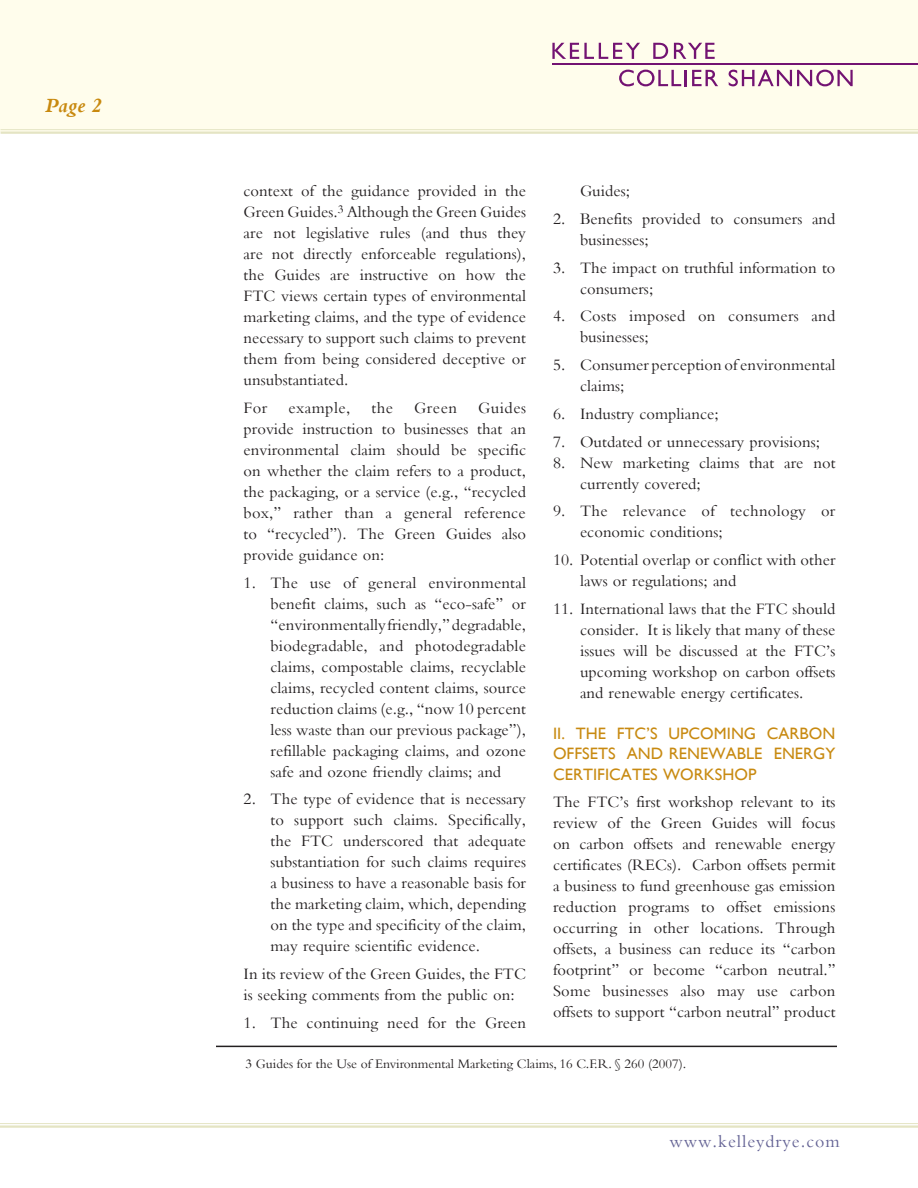
<style>
.page{position:relative;width:918px;height:1188px;background:#fff}
.page>*{position:absolute;margin:0;border:0;box-sizing:border-box;transform-origin:0 0}
.t1{font:italic 700 21px "Bembo";color:#c8890e}
.t2{font:18px "Bembo";letter-spacing:.055em;color:#636294}
.body{font:16.5px/21px "Bembo";letter-spacing:.005em;color:#231f20}
._1st_body{font:16.5px/21px "Bembo";letter-spacing:.005em;color:#231f20;text-align:justify}
._1st_body-2{font:16.5px/20.4px "Gill Sans";letter-spacing:.005em;color:#c88a11;text-align:justify}
.body-2{font:16.5px "Bembo";letter-spacing:.03em;color:#231f20}
.t3{font:13.5px "Bembo";color:#231f20}
</style>
<div class="page">
<div style="left:1px;top:0;width:917px;height:132px;background:#fffdec"></div>
<hr style="left:1px;top:129px;width:917px;height:1px;background:#e4e4c3">
<hr style="left:1px;top:132px;width:917px;height:2px;background:#e4e4c3">
<hr style="left:0;top:1123px;width:918px;height:1px;background:#e4e4c3">
<hr style="left:0;top:1125px;width:918px;height:3px;background:#e4e4c3">
<svg style="left:552px;top:43px;width:88px;height:16px"></svg>
<svg style="left:653px;top:43px;width:15px;height:16px"></svg>
<svg style="left:674px;top:43px;width:41px;height:16px"></svg>
<hr style="left:552px;top:63px;width:366px;height:2px;background:#731372">
<svg style="left:619px;top:70px;width:99px;height:16px"></svg>
<svg style="left:729px;top:70px;width:124px;height:16px"></svg>
<hr style="left:216px;top:1046px;width:621px;height:1px;background:#231f20">
<p class="t1" style="left:45px;top:93px;width:58px">Page 2</p>
<p class="_1st_body" style="left:244px;top:180px;width:284px">context of the guidance provided in the Green Guides.<sup>3</sup> Although the Green Guides are not legislative rules (and thus they are not directly enforceable regulations), the Guides are instructive on how the FTC views certain types of environmental marketing claims, and the type of evidence necessary to support such claims to prevent them from being considered deceptive or unsubstantiated.</p>
<p class="body" style="left:244px;top:397px;width:25px">For</p>
<p class="body-2" style="left:288px;top:398px;width:63px">example,</p>
<p class="body" style="left:372px;top:397px;width:23px">the</p>
<p class="body" style="left:414px;top:397px;width:44px">Green</p>
<p class="body" style="left:580px;top:180px;width:52px">Guides;</p>
<p class="body" style="left:580px;top:208px;width:257px;text-indent:-27px">2. Benefits provided to consumers and businesses;</p>
<p class="body" style="left:580px;top:257px;width:257px;text-indent:-27px">3. The impact on truthful information to consumers;</p>
<p class="body" style="left:580px;top:305px;width:257px;text-indent:-27px">4. Costs imposed on consumers and businesses;</p>
<p class="body" style="left:580px;top:354px;width:257px;text-indent:-27px">5. Consumer perception of environmental claims;</p>
<p class="body" style="left:553px;top:403px;width:167px">6. Industry compliance;</p>
<p class="body" style="left:553px;top:431px;width:269px">7. Outdated or unnecessary provisions;</p>
<p class="body" style="left:580px;top:452px;width:257px;text-indent:-27px">8. New marketing claims that are not currently covered;</p>
<p class="body" style="left:580px;top:500px;width:257px;text-indent:-27px">9. The relevance of technology or economic conditions;</p>
<p class="body" style="left:580px;top:549px;width:257px;text-indent:-27px">10. Potential overlap or conflict with other laws or regulations; and</p>
<p class="body" style="left:580px;top:598px;width:257px;text-align:justify;text-indent:-27px">11. International laws that the FTC should consider. It is likely that many of these issues will be discussed at the FTC’s upcoming workshop on carbon offsets and renewable energy certificates.</p>
<p class="_1st_body-2" style="left:553px;top:723px;width:284px">II . THE FTC’S UPCOMING CARBON OFFSETS AND RENEWABLE ENERGY CERTIFICATES WORKSHOP</p>
<p class="body" style="left:553px;top:791px;width:284px;text-align:justify">The FTC’s first workshop relevant to its review of the Green Guides will focus on carbon offsets and renewable energy certificates (RECs). Carbon offsets permit a business to fund greenhouse gas emission reduction programs to offset emissions occurring in other locations. Through offsets, a business can reduce its “carbon footprint” or become “carbon neutral.” Some businesses also may use carbon offsets to support “carbon neutral” product</p>
<p class="t3" style="left:245px;top:1055px;width:442px">3 Guides for the Use of Environmental Marketing Claims, 16 C.F.R. § 260 (2007).</p>
<p class="body" style="left:244px;top:397px;width:284px;text-align:justify;text-indent:235px">Guides provide instruction to businesses that an environmental claim should be specific on whether the claim refers to a product, the packaging, or a service (e.g., “recycled box,” rather than a general reference to “recycled”). The Green Guides also provide guidance on:</p>
<p class="body" style="left:271px;top:572px;width:257px;text-align:justify;text-indent:-27px">1. The use of general environmental benefit claims, such as “eco-safe” or “environmentally friendly,” degradable, biodegradable, and photodegradable claims, compostable claims, recyclable claims, recycled content claims, source reduction claims (e.g., “now 10 percent less waste than our previous package”), refillable packaging claims, and ozone safe and ozone friendly claims; and</p>
<p class="body" style="left:271px;top:788px;width:257px;text-align:justify;text-indent:-27px">2. The type of evidence that is necessary to support such claims. Specifically, the FTC underscored that adequate substantiation for such claims requires a business to have a reasonable basis for the marketing claim, which, depending on the type and specificity of the claim, may require scientific evidence.</p>
<p class="body" style="left:244px;top:963px;width:284px">In its review of the Green Guides, the FTC is seeking comments from the public on:</p>
<p class="body" style="left:244px;top:1012px;width:284px">1. The continuing need for the Green</p>
<p class="t2" style="left:670px;top:1130px;width:171px">www.kelleydrye.com</p>
</div>
